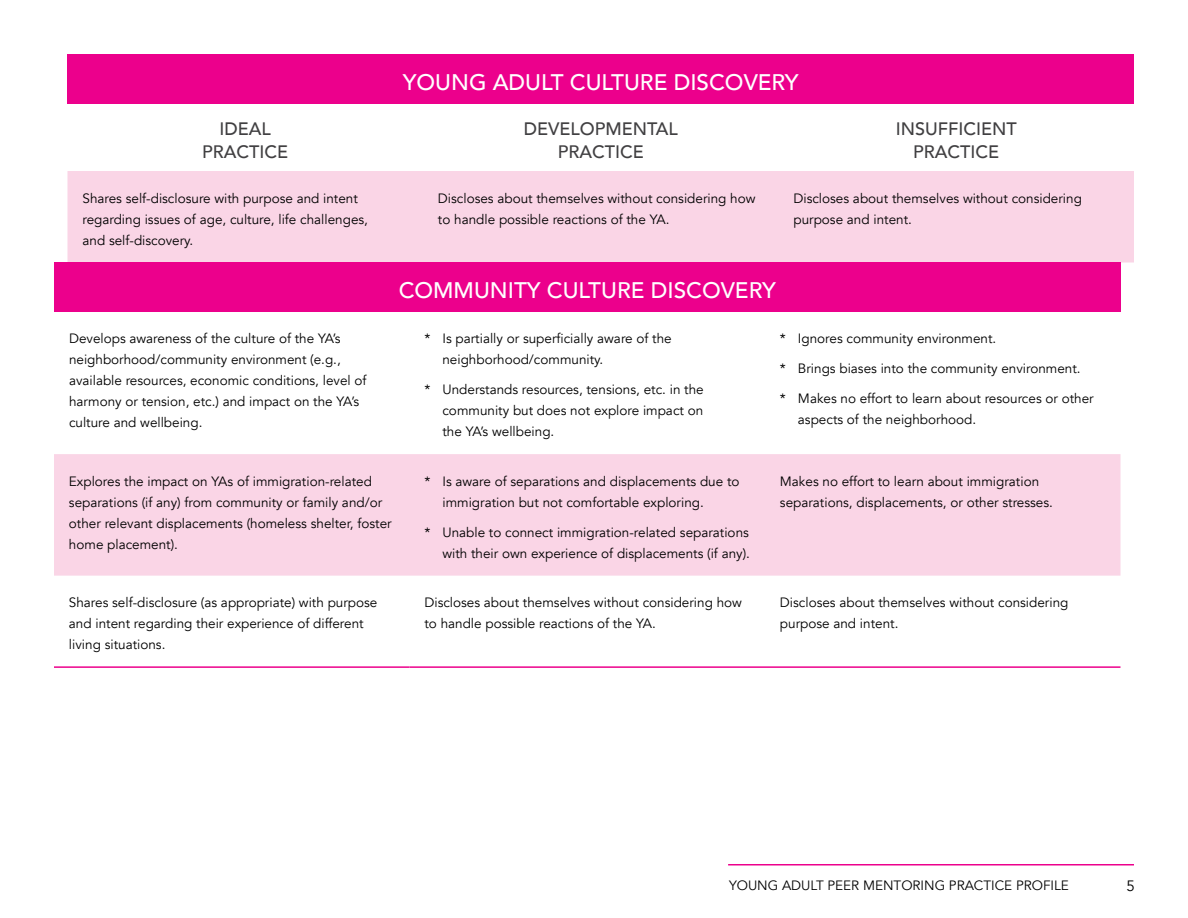
<style>
.page{position:relative;width:1188px;height:918px;background:#fff}
.page>*{position:absolute;margin:0;border:0;box-sizing:border-box;transform-origin:0 0}
.t1{font:500 22.5px "Avenir";color:#fff}
.t2{font:500 18px/22.5px "Avenir";color:#414042;text-align:center}
.t3{font:15px "Avenir";color:#000}
.t4{font:13.5px/21px "Avenir";color:#000}
</style>
<div class="page">
<hr style="left:728px;top:864px;width:406px;height:2px;background:#ec008c">
<div style="left:68px;top:54px;width:1066px;height:50px;background:#ec008c"></div>
<div style="left:68px;top:171px;width:1066px;height:91px;background:#fad5e6"></div>
<div style="left:54px;top:262px;width:1066px;height:50px;background:#ec008c"></div>
<div style="left:54px;top:454px;width:1066px;height:122px;background:#fad5e6"></div>
<hr style="left:54px;top:666px;width:356px;height:2px;background:#ec008c">
<hr style="left:410px;top:666px;width:355px;height:2px;background:#ec008c">
<hr style="left:765px;top:666px;width:355px;height:2px;background:#ec008c">
<h1 class="t1" style="left:403px;top:63px;width:397px">YOUNG ADULT CULTURE DISCOVERY</h1>
<h2 class="t2" style="left:202px;top:117px;width:88px">IDEAL<br>PRACTICE</h2>
<h2 class="t2" style="left:524px;top:117px;width:155px">DEVELOPMENTAL<br>PRACTICE</h2>
<h2 class="t2" style="left:896px;top:117px;width:123px">INSUFFICIENT<br>PRACTICE</h2>
<p class="t4" style="left:82px;top:188px;width:287px">Shares self-disclosure with purpose and intent regarding issues of age, culture, life challenges, and self-discovery.</p>
<p class="t4" style="left:438px;top:188px;width:319px">Discloses about themselves without considering how to handle possible reactions of the YA.</p>
<p class="t4" style="left:793px;top:188px;width:290px">Discloses about themselves without considering purpose and intent.</p>
<h1 class="t1" style="left:399px;top:271px;width:379px">COMMUNITY CULTURE DISCOVERY</h1>
<p class="t4" style="left:69px;top:328px;width:299px">Develops awareness of the culture of the YA’s neighborhood/community environment (e.g., available resources, economic conditions, level of harmony or tension, etc.) and impact on the YA’s culture and wellbeing.</p>
<p class="t4" style="left:442px;top:328px;width:231px;text-indent:-18px">* Is partially or superficially aware of the neighborhood/community.</p>
<p class="t4" style="left:780px;top:328px;width:218px">* Ignores community environment.</p>
<p class="t4" style="left:780px;top:358px;width:302px">* Brings biases into the community environment.</p>
<p class="t4" style="left:798px;top:388px;width:297px;text-indent:-18px">* Makes no effort to learn about resources or other aspects of the neighborhood.</p>
<p class="t4" style="left:442px;top:379px;width:263px;text-align:justify;text-indent:-18px">* Understands resources, tensions, etc. in the community but does not explore impact on the YA’s wellbeing.</p>
<p class="t4" style="left:69px;top:471px;width:324px">Explores the impact on YAs of immigration-related separations (if any) from community or family and/or other relevant displacements (homeless shelter, foster home placement).</p>
<p class="t4" style="left:442px;top:471px;width:299px;text-indent:-18px">* Is aware of separations and displacements due to immigration but not comfortable exploring.</p>
<p class="t4" style="left:424px;top:522px;width:327px;text-align:right">* Unable to connect immigration-related separations with their own experience of displacements (if any).</p>
<p class="t4" style="left:780px;top:471px;width:274px">Makes no effort to learn about immigration separations, displacements, or other stresses.</p>
<p class="t4" style="left:69px;top:592px;width:310px">Shares self-disclosure (as appropriate) with purpose and intent regarding their experience of different living situations.</p>
<p class="t4" style="left:424px;top:592px;width:319px">Discloses about themselves without considering how to handle possible reactions of the YA.</p>
<p class="t4" style="left:780px;top:592px;width:290px">Discloses about themselves without considering purpose and intent.</p>
<p class="t4" style="left:729px;top:875px;width:341px">YOUNG ADULT PEER MENTORING PRACTICE PROFILE</p>
<p class="t3" style="left:1127px;top:877px;width:10px">5</p>
</div>
